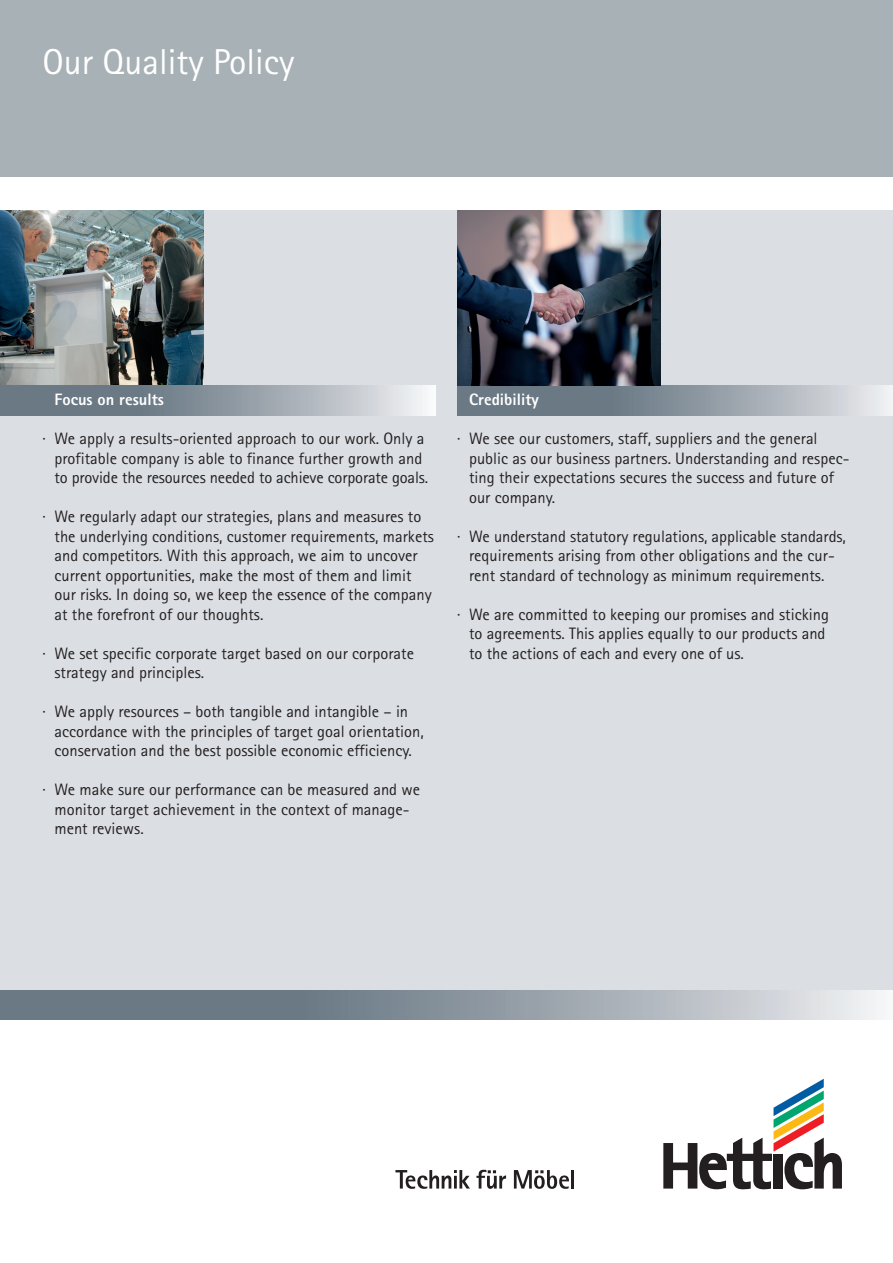
<style>
.page{position:relative;width:893px;height:1263px;background:#fff}
.page>*{position:absolute;margin:0;border:0;box-sizing:border-box;transform-origin:0 0}
.t1{font:36px "Rotis Sans Serif";color:#fff}
.t2{font:16.5px/19.5px "Rotis Sans Serif";color:#231f20}
.t3{font:800 16.5px "Rotis Sans Serif";color:#fff}
</style>
<div class="page">
<div style="left:0;top:210px;width:893px;height:802px;background:#dbdfe3"></div>
<img style="left:0;top:210px;width:204px;height:175px">
<div style="left:0;top:0;width:893px;height:176px;background:#a8b1b6"></div>
<svg style="left:0;top:385px;width:436px;height:30px;background:#96a0a8"></svg>
<svg style="left:457px;top:385px;width:436px;height:30px;background:#909aa3"></svg>
<svg style="left:395px;top:1170px;width:75px;height:19px"></svg>
<svg style="left:476px;top:1170px;width:30px;height:19px"></svg>
<svg style="left:514px;top:1170px;width:55px;height:19px"></svg>
<hr style="left:571px;top:1170px;width:3px;height:18px;background:#231f20">
<svg style="left:663px;top:1079px;width:179px;height:110px"></svg>
<div style="left:773px;top:1154px;width:10px;height:34px;background:#231f20"></div>
<svg style="left:0;top:990px;width:893px;height:30px;background:#949ea6"></svg>
<img style="left:457px;top:210px;width:203px;height:175px">
<h1 class="t1" style="left:43px;top:40px;width:254px">Our Quality Policy</h1>
<p class="t3" style="left:55px;top:389px;width:111px">Focus on results</p>
<p class="t2" style="left:55px;top:429px;width:375px;text-indent:-12px">· We apply a results-oriented approach to our work. Only a profitable company is able to finance further growth and to provide the resources needed to achieve corporate goals.</p>
<p class="t2" style="left:55px;top:507px;width:381px;text-indent:-12px">· We regularly adapt our strategies, plans and measures to the underlying conditions, customer requirements, markets and competitors. With this approach, we aim to uncover current opportunities, make the most of them and limit our risks. In doing so, we keep the essence of the company at the forefront of our thoughts.</p>
<p class="t2" style="left:55px;top:643px;width:361px;text-indent:-12px">· We set specific corporate target based on our corporate strategy and principles.</p>
<p class="t2" style="left:55px;top:702px;width:371px;text-indent:-12px">· We apply resources – both tangible and intangible – in accordance with the principles of target goal orientation, conservation and the best possible economic efficiency.</p>
<p class="t2" style="left:55px;top:780px;width:367px;text-indent:-12px">· We make sure our performance can be measured and we monitor target achievement in the context of manage&shy;ment reviews.</p>
<p class="t3" style="left:469px;top:389px;width:71px">Credibility</p>
<p class="t2" style="left:469px;top:429px;width:382px;text-indent:-12px">· We see our customers, staff, suppliers and the general public as our business partners. Understanding and respec&shy;ting their expectations secures the success and future of our company.</p>
<p class="t2" style="left:457px;top:526px;width:390px;text-align:center">· We understand statutory regulations, applicable standards, requirements arising from other obligations and the cur&shy;rent standard of technology as minimum requirements.</p>
<p class="t2" style="left:469px;top:604px;width:361px;text-indent:-12px">· We are committed to keeping our promises and sticking to agreements. This applies equally to our products and to the actions of each and every one of us.</p>
</div>
